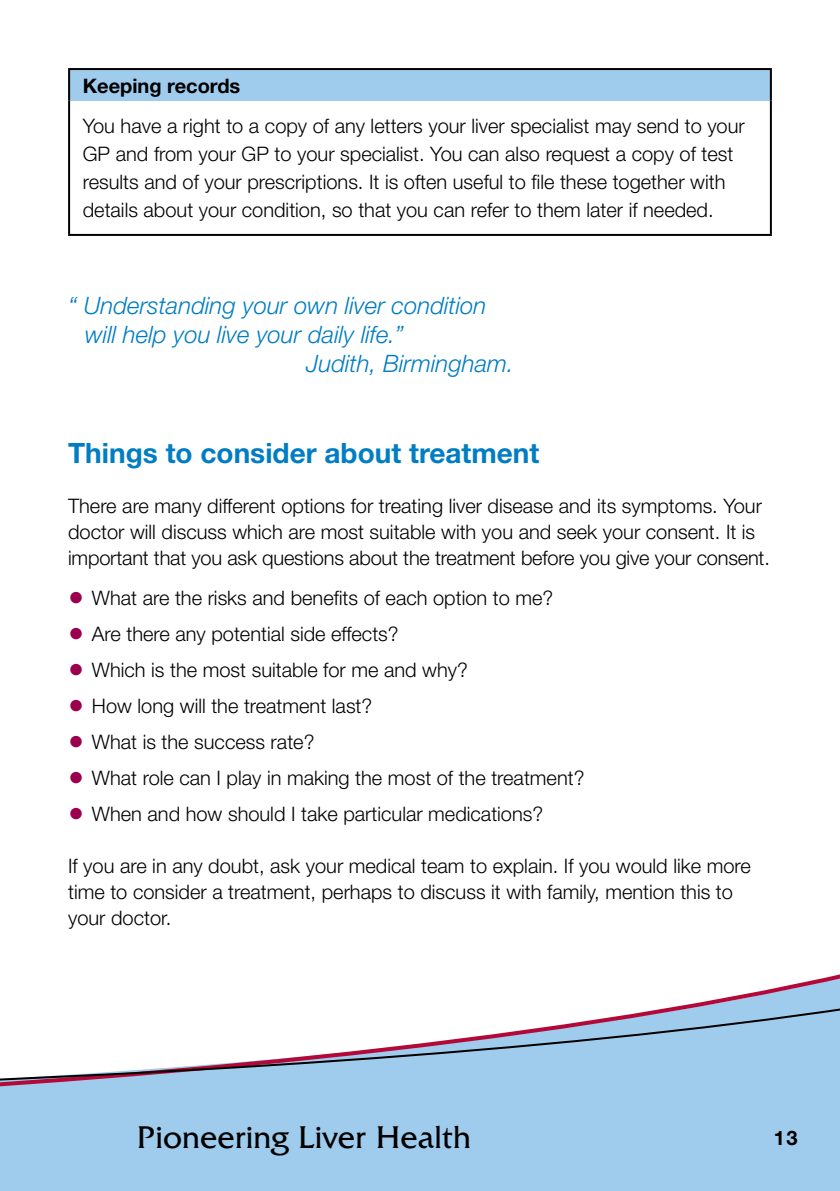
<style>
.page{position:relative;width:840px;height:1191px;background:#fff}
.page>*{position:absolute;margin:0;border:0;box-sizing:border-box;transform-origin:0 0}
.t1{font:32px "Friz Quadrata IT Cby BT";color:#000}
.t2{font:700 28px "Helvetica Neue";color:#007dc3}
.t3{font:italic 300 24px "Helvetica Neue";color:#007dc3}
.t4{font:300 20px/26px "Helvetica Neue";color:#000}
.t5{font:700 20px "Helvetica Neue";color:#000}
.s1{font-size:32px;color:#9b004f}
</style>
<div class="page">
<div style="left:0;top:1121px;width:839px;height:70px;background:#9fcbed"></div>
<svg style="left:0;top:974px;width:839px;height:147px"></svg>
<svg style="left:0;top:1004px;width:839px;height:97px"></svg>
<div style="left:69px;top:69px;width:701px;height:32px;background:#9fcbed"></div>
<hr style="left:68px;top:68px;width:703px;height:2px;background:#000">
<hr style="left:68px;top:70px;width:2px;height:31px;background:#000">
<hr style="left:769px;top:70px;width:2px;height:31px;background:#000">
<hr style="left:68px;top:101px;width:2px;height:133px;background:#000">
<hr style="left:769px;top:101px;width:2px;height:133px;background:#000">
<hr style="left:68px;top:234px;width:703px;height:2px;background:#000">
<p class="t5" style="left:83px;top:73px;width:159px">Keeping records</p>
<p class="t4" style="left:83px;top:111px;width:663px;line-height:28px">You have a right to a copy of any letters your liver specialist may send to your GP and from your GP to your specialist. You can also request a copy of test results and of your prescriptions. It is often useful to file these together with details about your condition, so that you can refer to them later if needed.</p>
<p class="t3" style="left:68px;top:291px;width:419px">“ Understanding your own liver condition</p>
<p class="t3" style="left:85px;top:320px;width:320px">will help you live your daily life.”</p>
<p class="t3" style="left:306px;top:349px;width:209px">Judith, Birmingham.</p>
<h2 class="t2" style="left:68px;top:436px;width:472px">Things to consider about treatment</h2>
<p class="t4" style="left:68px;top:492px;width:703px">There are many different options for treating liver disease and its symptoms. Your doctor will discuss which are most suitable with you and seek your consent. It is important that you ask questions about the treatment before you give your consent.</p>
<p class="t4" style="left:68px;top:584px;width:486px"><span class="s1">•</span> What are the risks and benefits of each option to me?</p>
<p class="t4" style="left:68px;top:620px;width:332px"><span class="s1">•</span> Are there any potential side effects?</p>
<p class="t4" style="left:68px;top:656px;width:401px"><span class="s1">•</span> Which is the most suitable for me and why?</p>
<p class="t4" style="left:68px;top:692px;width:305px"><span class="s1">•</span> How long will the treatment last?</p>
<p class="t4" style="left:68px;top:728px;width:248px"><span class="s1">•</span> What is the success rate?</p>
<p class="t4" style="left:68px;top:764px;width:517px"><span class="s1">•</span> What role can I play in making the most of the treatment?</p>
<p class="t4" style="left:68px;top:800px;width:476px"><span class="s1">•</span> When and how should I take particular medications?</p>
<p class="t4" style="left:68px;top:852px;width:684px">If you are in any doubt, ask your medical team to explain. If you would like more time to consider a treatment, perhaps to discuss it with family, mention this to your doctor.</p>
<h1 class="t1" style="left:137px;top:1117px;width:335px">Pioneering Liver Health</h1>
<p class="t5" style="left:773px;top:1125px;width:25px">13</p>
</div>
